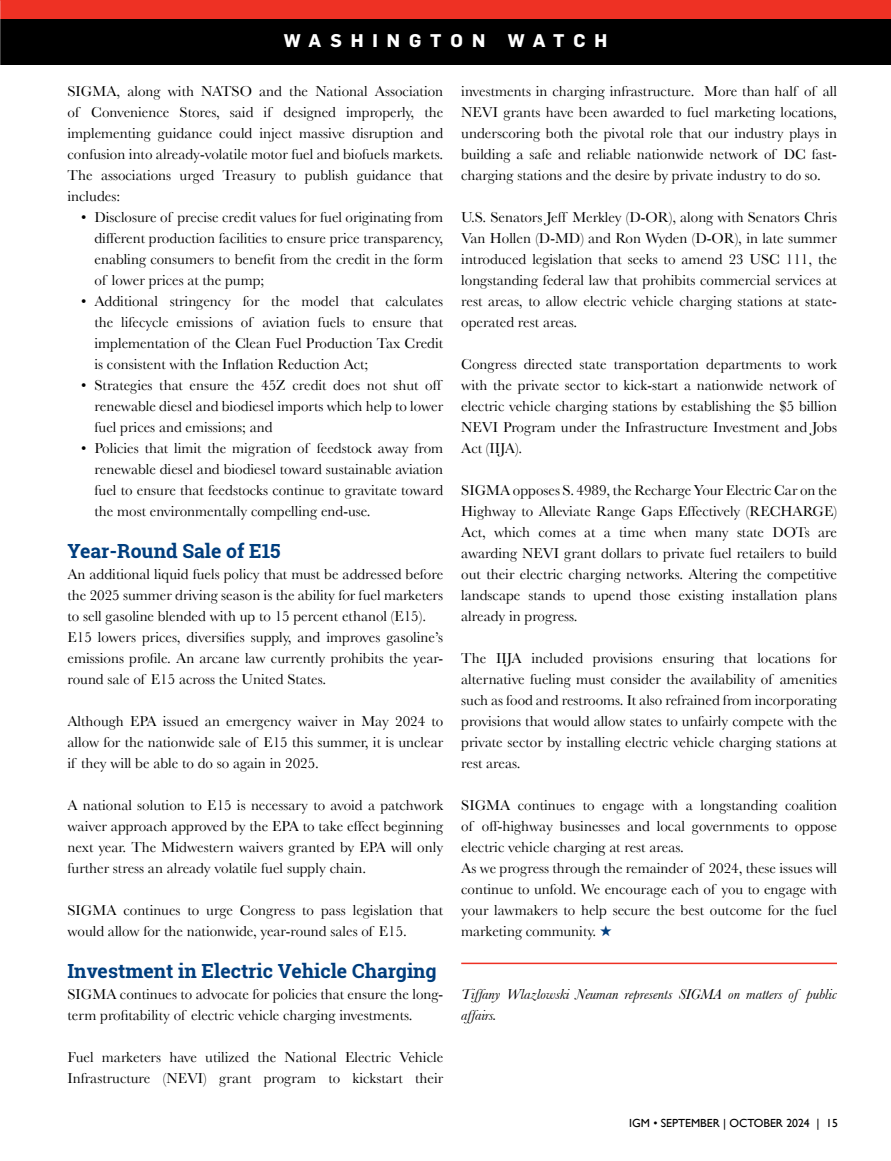
<style>
.page{position:relative;width:891px;height:1161px;background:#fff}
.page>*{position:absolute;margin:0;border:0;box-sizing:border-box;transform-origin:0 0}
.t1{font:700 19.5px "Roboto Slab";color:#003e7e}
.t2{font:700 18px "Flama";letter-spacing:.5em;color:#fff}
.t3{font:15px/21px "Baskerville";color:#000;text-align:justify}
.t4{font:italic 15px/21px "Baskerville";color:#000}
.t5{font:11.7px "Gill Sans";color:#000}
.s1{color:#003e7e}
.s2{font-size:12px}
</style>
<div class="page">
<div style="left:0;top:0;width:891px;height:21px;background:#ee3124"></div>
<div style="left:0;top:19px;width:891px;height:45px;background:#000"></div>
<hr style="left:461px;top:963px;width:376px;height:1px;background:#ee3124">
<p class="t2" style="left:284px;top:30px;width:325px">WASHINGTON WATCH</p>
<p class="t3" style="left:68px;top:80px;width:377px">SIGMA, along with NATSO and the National Association of Convenience Stores, said if designed improperly, the implementing guidance could inject massive disruption and confusion into already-volatile motor fuel and biofuels markets.<br>The associations urged Treasury to publish guidance that includes:</p>
<p class="t3" style="left:94px;top:206px;width:350px;text-indent:-14px">• Disclosure of precise credit values for fuel originating from different production facilities to ensure price transparency, enabling consumers to benefit from the credit in the form of lower prices at the pump;</p>
<p class="t3" style="left:94px;top:290px;width:350px;text-indent:-14px">• Additional stringency for the model that calculates the lifecycle emissions of aviation fuels to ensure that implementation of the Clean Fuel Production Tax Credit is consistent with the Inflation Reduction Act;</p>
<p class="t3" style="left:94px;top:374px;width:350px;text-align:left;text-indent:-14px">• Strategies that ensure the 45Z credit does not shut off renewable diesel and biodiesel imports which help to lower fuel prices and emissions; and</p>
<p class="t3" style="left:94px;top:437px;width:350px;text-indent:-14px">• Policies that limit the migration of feedstock away from renewable diesel and biodiesel toward sustainable aviation fuel to ensure that feedstocks continue to gravitate toward the most environmentally compelling end-use.</p>
<h1 class="t1" style="left:68px;top:537px;width:215px">Year-Round Sale of E15</h1>
<p class="t3" style="left:68px;top:563px;width:377px;text-align:left">An additional liquid fuels policy that must be addressed before the 2025 summer driving season is the ability for fuel marketers to sell gasoline blended with up to 15 percent ethanol (E15).<br>E15 lowers prices, diversifies supply, and improves gasoline’s emissions profile. An arcane law currently prohibits the year&shy;round sale of E15 across the United States.</p>
<p class="t3" style="left:68px;top:710px;width:377px">Although EPA issued an emergency waiver in May 2024 to allow for the nationwide sale of E15 this summer, it is unclear if they will be able to do so again in 2025.</p>
<p class="t3" style="left:68px;top:794px;width:377px">A national solution to E15 is necessary to avoid a patchwork waiver approach approved by the EPA to take effect beginning next year. The Midwestern waivers granted by EPA will only further stress an already volatile fuel supply chain.</p>
<p class="t3" style="left:68px;top:899px;width:377px">SIGMA continues to urge Congress to pass legislation that would allow for the nationwide, year-round sales of E15.</p>
<h1 class="t1" style="left:68px;top:957px;width:371px">Investment in Electric Vehicle Charging</h1>
<p class="t3" style="left:68px;top:983px;width:377px">SIGMA continues to advocate for policies that ensure the long&shy;term profitability of electric vehicle charging investments.</p>
<p class="t3" style="left:68px;top:1046px;width:377px">Fuel marketers have utilized the National Electric Vehicle<br>Infrastructure (NEVI) grant program to kickstart their</p>
<p class="t3" style="left:461px;top:80px;width:377px">investments in charging infrastructure. More than half of all NEVI grants have been awarded to fuel marketing locations, underscoring both the pivotal role that our industry plays in building a safe and reliable nationwide network of DC fast&shy;charging stations and the desire by private industry to do so.</p>
<p class="t3" style="left:461px;top:206px;width:377px">U.S. Senators Jeff Merkley (D-OR), along with Senators Chris Van Hollen (D-MD) and Ron Wyden (D-OR), in late summer introduced legislation that seeks to amend 23 USC 111, the longstanding federal law that prohibits commercial services at rest areas, to allow electric vehicle charging stations at state&shy;operated rest areas.</p>
<p class="t3" style="left:461px;top:353px;width:377px;text-align:left">Congress directed state transportation departments to work with the private sector to kick-start a nationwide network of electric vehicle charging stations by establishing the $5 billion NEVI Program under the Infrastructure Investment and Jobs Act (IIJA).</p>
<p class="t3" style="left:461px;top:479px;width:377px">SIGMA opposes S. 4989, the Recharge Your Electric Car on the Highway to Alleviate Range Gaps Effectively (RECHARGE)<br>Act, which comes at a time when many state DOTs are awarding NEVI grant dollars to private fuel retailers to build out their electric charging networks. Altering the competitive landscape stands to upend those existing installation plans already in progress.</p>
<p class="t3" style="left:461px;top:647px;width:377px">The IIJA included provisions ensuring that locations for alternative fueling must consider the availability of amenities such as food and restrooms. It also refrained from incorporating provisions that would allow states to unfairly compete with the private sector by installing electric vehicle charging stations at rest areas.</p>
<p class="t3" style="left:461px;top:794px;width:377px;text-align:left">SIGMA continues to engage with a longstanding coalition of off-highway businesses and local governments to oppose electric vehicle charging at rest areas.<br>As we progress through the remainder of 2024, these issues will continue to unfold. We encourage each of you to engage with your lawmakers to help secure the best outcome for the fuel marketing community. <span class="s1">★</span></p>
<p class="t4" style="left:461px;top:983px;width:377px">Tiffany Wlazlowski Neuman represents SIGMA on matters of public affairs.</p>
<p class="t5" style="left:629px;top:1116px;width:210px">IGM • SEPTEMBER | OCTOBER 2024 <span class="s2">|</span> 15</p>
</div>
